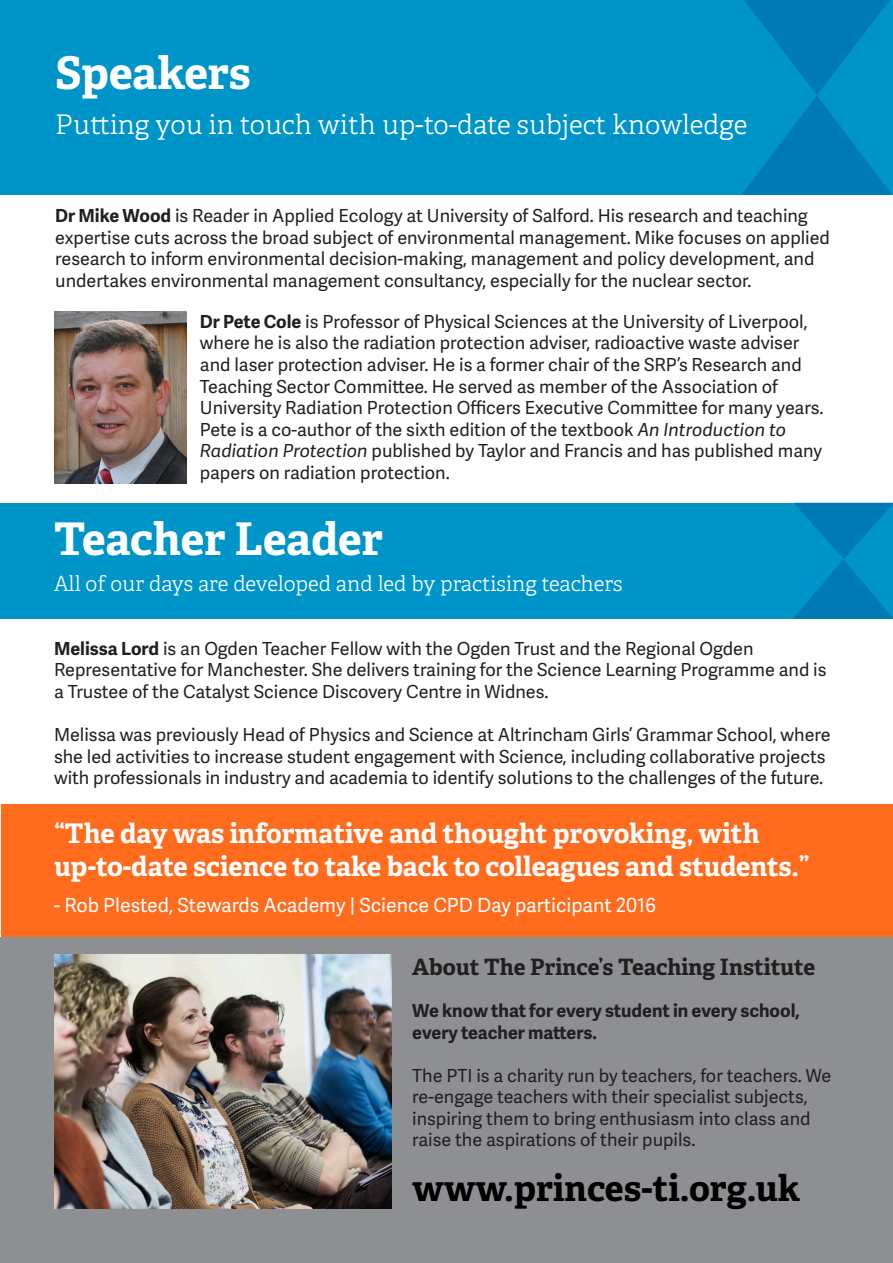
<style>
.page{position:relative;width:893px;height:1263px;background:#fff}
.page>*{position:absolute;margin:0;border:0;box-sizing:border-box;transform-origin:0 0}
.t1{font:700 45px "Adelle";letter-spacing:-.005em;color:#fff}
.t2{font:700 36px "Adelle";color:#000}
.t3{font:700 27px "Adelle";letter-spacing:-.005em;color:#fff}
.t4{font:300 27px "Adelle";color:#fff}
.t5{font:700 22.5px "Adelle";color:#231f20}
.t6{font:300 21px "Adelle";color:#fff}
.t7{font:19.5px "Adelle Sans";color:#fff}
.t8{font:18px/21.6px "Adelle Sans";color:#231f20}
.t9{font:700 18px/21.6px "Adelle Sans";color:#231f20}
.s1{font-weight:700}
.s2{font-style:italic}
</style>
<div class="page">
<div style="left:1px;top:804px;width:892px;height:134px;background:#ff6c1e"></div>
<div style="left:0;top:0;width:893px;height:195px;background:#0095c8"></div>
<svg style="left:742px;top:0;width:150px;height:195px"></svg>
<div style="left:0;top:938px;width:893px;height:325px;background:#8d8f92"></div>
<div style="left:0;top:503px;width:893px;height:116px;background:#0095c8"></div>
<svg style="left:793px;top:503px;width:100px;height:116px"></svg>
<img style="left:54px;top:955px;width:337px;height:254px">
<img style="left:54px;top:311px;width:132px;height:173px">
<p class="t1" style="left:55px;top:40px;width:197px">Speakers</p>
<p class="t4" style="left:55px;top:105px;width:694px">Putting you in touch with up-to-date subject knowledge</p>
<p class="t8" style="left:55px;top:204px;width:754px"><span class="s1">Dr Mike Wood</span> is Reader in Applied Ecology at University of Salford. His research and teaching</p>
<p class="t8" style="left:55px;top:226px;width:776px">expertise cuts across the broad subject of environmental management. Mike focuses on applied</p>
<p class="t8" style="left:55px;top:247px;width:761px">research to inform environmental decision-making, management and policy development, and undertakes environmental management consultancy, especially for the nuclear sector.</p>
<p class="t8" style="left:200px;top:310px;width:609px"><span class="s1">Dr Pete Cole</span> is Professor of Physical Sciences at the University of Liverpool, where he is also the radiation protection adviser, radioactive waste adviser and laser protection adviser. He is a former chair of the SRP’s Research and Teaching Sector Committee. He served as member of the Association of</p>
<p class="t8" style="left:200px;top:396px;width:625px">University Radiation Protection Officers Executive Committee for many years.<br>Pete is a co-author of the sixth edition of the textbook <span class="s2">An Introduction to</span></p>
<p class="t8" style="left:200px;top:440px;width:624px"><span class="s2">Radiation Protection</span> published by Taylor and Francis and has published many papers on radiation protection.</p>
<p class="t1" style="left:54px;top:506px;width:331px">Teacher Leader</p>
<p class="t6" style="left:54px;top:568px;width:570px">All of our days are developed and led by practising teachers</p>
<p class="t8" style="left:54px;top:637px;width:701px"><span class="s1">Melissa Lord</span> is an Ogden Teacher Fellow with the Ogden Trust and the Regional Ogden</p>
<p class="t8" style="left:54px;top:658px;width:774px">Representative for Manchester. She delivers training for the Science Learning Programme and is a Trustee of the Catalyst Science Discovery Centre in Widnes.</p>
<p class="t8" style="left:54px;top:723px;width:778px">Melissa was previously Head of Physics and Science at Altrincham Girls’ Grammar School, where she led activities to increase student engagement with Science, including collaborative projects with professionals in industry and academia to identify solutions to the challenges of the future.</p>
<p class="t3" style="left:54px;top:814px;width:707px">“The day was informative and thought provoking, with</p>
<p class="t3" style="left:54px;top:846px;width:757px">up-to-date science to take back to colleagues and students.”</p>
<p class="t7" style="left:54px;top:891px;width:604px">- Rob Plested, Stewards Academy | Science CPD Day participant 2016</p>
<p class="t5" style="left:412px;top:950px;width:404px">About The Prince’s Teaching Institute</p>
<p class="t9" style="left:412px;top:999px;width:389px">We know that for every student in every school, every teacher matters.</p>
<p class="t8" style="left:412px;top:1064px;width:421px">The PTI is a charity run by teachers, for teachers. We re-engage teachers with their specialist subjects,</p>
<p class="t8" style="left:412px;top:1107px;width:400px">inspiring them to bring enthusiasm into class and raise the aspirations of their pupils.</p>
<p class="t2" style="left:412px;top:1161px;width:389px">www.princes-ti.org.uk</p>
</div>
